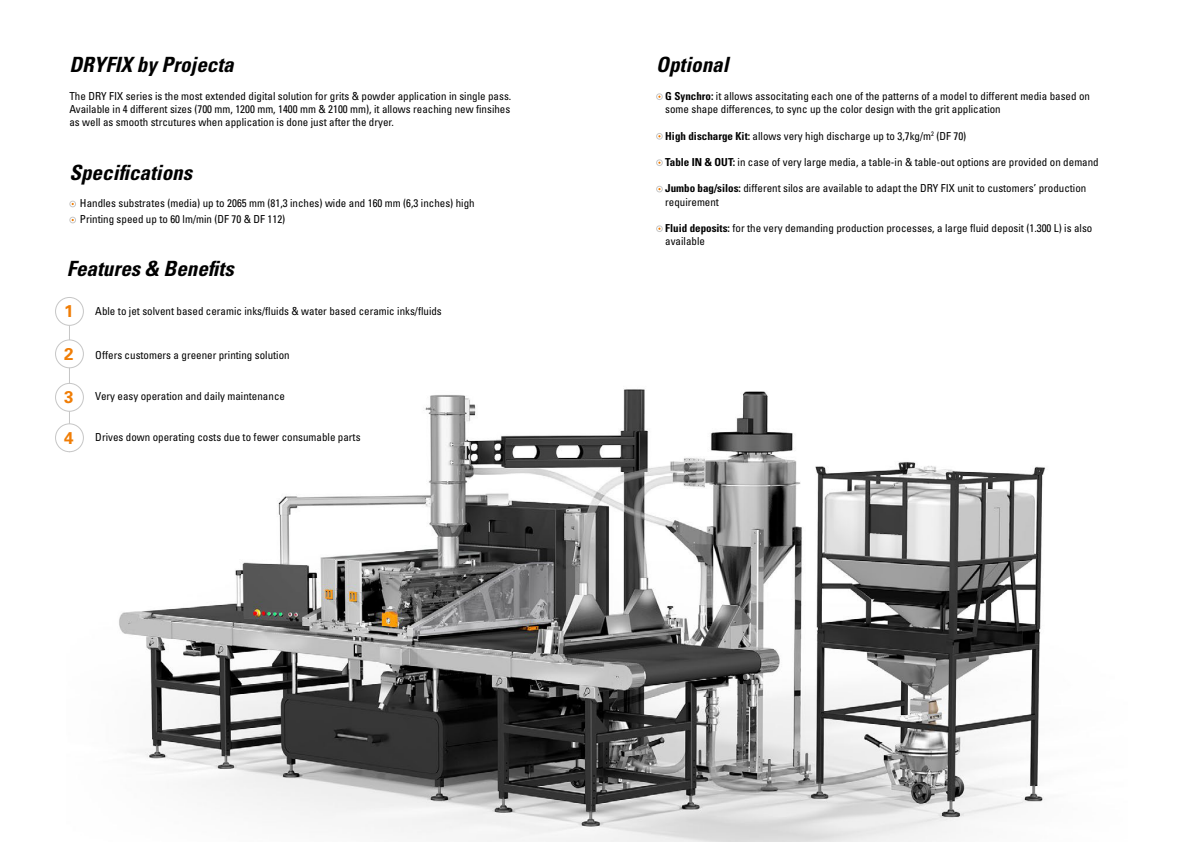
<style>
.page{position:relative;width:1191px;height:842px;background:#fff}
.page>*{position:absolute;margin:0;border:0;box-sizing:border-box;transform-origin:0 0}
.t1{font:italic 700 condensed 21px "Univers LT Std";color:#000}
.t2{font:700 17px "Univers LT Std";color:#f07d05}
.t3{font:condensed 11px/13.2px "Univers LT Std";color:#000}
.s1{font-weight:700}
</style>
<div class="page">
<img style="left:68px;top:341px;width:978px;height:501px">
<div style="left:69px;top:201px;width:7px;height:6px;border:1px solid #c6c6c6;border-radius:50%"></div>
<div style="left:69px;top:217px;width:7px;height:6px;border:1px solid #c6c6c6;border-radius:50%"></div>
<hr style="left:69px;top:300px;width:1px;height:152px;background:#c6c6c6">
<div style="left:56px;top:297px;width:27px;height:28px;background:#fff;border-radius:50%"></div>
<div style="left:55px;top:297px;width:29px;height:29px;border:1px solid #c6c6c6;border-radius:50%"></div>
<div style="left:56px;top:340px;width:27px;height:28px;background:#fff;border-radius:50%"></div>
<div style="left:55px;top:339px;width:29px;height:29px;border:1px solid #c6c6c6;border-radius:50%"></div>
<div style="left:56px;top:383px;width:27px;height:28px;background:#fff;border-radius:50%"></div>
<div style="left:55px;top:383px;width:29px;height:29px;border:1px solid #c6c6c6;border-radius:50%"></div>
<div style="left:56px;top:424px;width:27px;height:28px;background:#fff;border-radius:50%"></div>
<div style="left:55px;top:423px;width:29px;height:29px;border:1px solid #c6c6c6;border-radius:50%"></div>
<div style="left:656px;top:93px;width:6px;height:7px;border:1px solid #c6c6c6;border-radius:50%"></div>
<div style="left:656px;top:133px;width:6px;height:7px;border:1px solid #c6c6c6;border-radius:50%"></div>
<div style="left:656px;top:159px;width:6px;height:7px;border:1px solid #c6c6c6;border-radius:50%"></div>
<svg style="left:656px;top:186px;width:6px;height:6px"></svg>
<div style="left:656px;top:225px;width:6px;height:7px;border:1px solid #c6c6c6;border-radius:50%"></div>
<p class="t1" style="left:69px;top:52px;width:166px">DRYFIX by Projecta</p>
<p class="t3" style="left:69px;top:89px;width:443px;text-align:justify">The DRY FIX series is the most extended digital solution for grits &amp; powder application in single pass.<br>Available in 4 different sizes (700 mm, 1200 mm, 1400 mm &amp; 2100 mm), it allows reaching new finsihes as well as smooth strcutures when application is done just after the dryer.</p>
<p class="t1" style="left:69px;top:159px;width:124px">Specifications</p>
<p class="t3" style="left:80px;top:197px;width:396px">Handles substrates (media) up to 2065 mm (81,3 inches) wide and 160 mm (6,3 inches) high</p>
<p class="t3" style="left:80px;top:213px;width:207px">Printing speed up to 60 lm/min (DF 70 &amp; DF 112)</p>
<p class="t1" style="left:67px;top:256px;width:168px">Features &amp; Benefits</p>
<p class="t2" style="left:64px;top:301px;width:11px">1</p>
<p class="t3" style="left:95px;top:304px;width:348px">Able to jet solvent based ceramic inks/fluids &amp; water based ceramic inks/fluids</p>
<p class="t2" style="left:64px;top:344px;width:11px">2</p>
<p class="t3" style="left:95px;top:348px;width:196px">Offers customers a greener printing solution</p>
<p class="t2" style="left:64px;top:387px;width:11px">3</p>
<p class="t3" style="left:95px;top:390px;width:191px">Very easy operation and daily maintenance</p>
<p class="t2" style="left:64px;top:428px;width:11px">4</p>
<p class="t3" style="left:95px;top:431px;width:267px">Drives down operating costs due to fewer consumable parts</p>
<p class="t1" style="left:656px;top:52px;width:74px">Optional</p>
<p class="t3" style="left:665px;top:89px;width:426px"><span class="s1">G Synchro:</span> it allows associtating each one of the patterns of a model to different media based on some shape differences, to sync up the color design with the grit application</p>
<p class="t3" style="left:665px;top:129px;width:302px"><span class="s1">High discharge Kit:</span> allows very high discharge up to 3,7kg/m<sup>2</sup> (DF 70)</p>
<p class="t3" style="left:665px;top:155px;width:435px"><span class="s1">Table IN &amp; OUT:</span> in case of very large media, a table-in &amp; table-out options are provided on demand</p>
<p class="t3" style="left:665px;top:182px;width:422px"><span class="s1">Jumbo bag/silos:</span> different silos are available to adapt the DRY FIX unit to customers’ production requirement</p>
<p class="t3" style="left:665px;top:221px;width:429px"><span class="s1">Fluid deposits:</span> for the very demanding production processes, a large fluid deposit (1.300 L) is also available</p>
</div>
